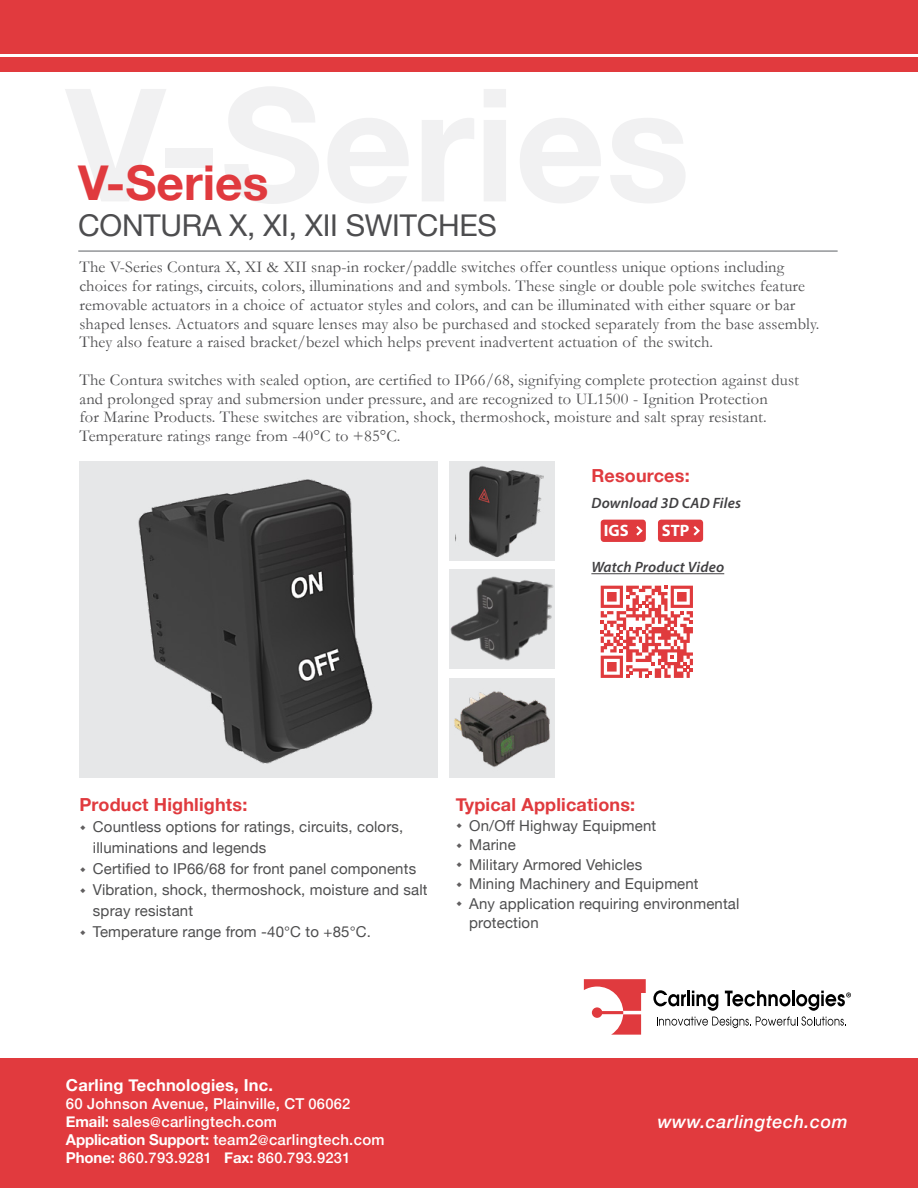
<style>
.page{position:relative;width:918px;height:1188px;background:#fff}
.page>*{position:absolute;margin:0;border:0;box-sizing:border-box;transform-origin:0 0}
.t1{font:700 48px "Helvetica Neue";color:#e03a3e}
.t2{font:30px "Helvetica Neue";letter-spacing:-.01em;color:#4d4d4f}
.t3{font:700 18px "Helvetica Neue";letter-spacing:.01em;color:#e03a3e}
.t4{font:italic 500 18px "Helvetica Neue";letter-spacing:.03em;color:#fff}
.t5{font:16.5px/18.8px "Garamond";letter-spacing:.01em;color:#4d4d4f}
.t6{font:700 16.5px "Helvetica Neue";letter-spacing:.01em;color:#fff}
.t7{font:700 16.5px "Myriad Pro";color:#fff}
.t8{font:15px/21px "Helvetica Neue";letter-spacing:.01em;color:#4e4e4f}
.t9{font:500 15px/18px "Helvetica Neue";letter-spacing:.02em;color:#fff}
.t10{font:italic 600 15px "Myriad Pro";letter-spacing:.01em;color:#414042}
.t11{font:500 14.7px "Helvetica Neue";letter-spacing:.02em;color:#fff}
.s1{font-size:14.7px}
.s2{font-weight:700}
.s3{font-size:13.5px}
.s4{font-weight:700;font-size:15px}
</style>
<div class="page">
<div style="left:0;top:57px;width:918px;height:15px;background:#e13a3e"></div>
<div style="left:0;top:0;width:918px;height:54px;background:#e13a3e"></div>
<div style="left:0;top:1058px;width:918px;height:130px;background:#e13a3e"></div>
<svg style="left:584px;top:979px;width:62px;height:56px"></svg>
<svg style="left:653px;top:990px;width:198px;height:38px"></svg>
<hr style="left:78px;top:250px;width:760px;height:2px;background:#939598">
<div style="left:79px;top:461px;width:359px;height:317px;background:#e6e7e8"></div>
<div style="left:449px;top:461px;width:106px;height:100px;background:#e6e7e8"></div>
<div style="left:449px;top:570px;width:106px;height:99px;background:#e6e7e8"></div>
<div style="left:449px;top:678px;width:106px;height:100px;background:#e6e7e8"></div>
<img style="left:138px;top:479px;width:235px;height:285px">
<img style="left:450px;top:576px;width:104px;height:85px">
<img style="left:469px;top:466px;width:74px;height:92px">
<img style="left:454px;top:691px;width:96px;height:76px">
<div style="left:601px;top:520px;width:44px;height:21px;background:#e03a3e;border-radius:3px"></div>
<div style="left:601px;top:520px;width:45px;height:22px;border:2px solid #e03a3e;border-radius:3px"></div>
<div style="left:659px;top:520px;width:43px;height:21px;background:#e03a3e;border-radius:3px"></div>
<div style="left:658px;top:520px;width:45px;height:22px;border:2px solid #e03a3e;border-radius:3px"></div>
<svg style="left:636px;top:526px;width:7px;height:10px"></svg>
<svg style="left:693px;top:526px;width:7px;height:10px"></svg>
<hr style="left:591px;top:573px;width:133px;height:1px;background:#414042">
<svg style="left:601px;top:586px;width:92px;height:92px"></svg>
<h1 class="t1" style="left:78px;top:145px;width:192px">V-Series</h1>
<h2 class="t2" style="left:78px;top:204px;width:420px">CONTURA X, XI, XII SWITCHES</h2>
<p class="t5" style="left:79px;top:258px;width:742px">The V-Series Contura X, XI &amp; XII snap-in rocker/paddle switches offer countless unique options including choices for ratings, circuits, colors, illuminations and and symbols. These single or double pole switches feature removable actuators in a choice of actuator styles and colors, and can be illuminated with either square or bar shaped lenses. Actuators and square lenses may also be purchased and stocked separately from the base assembly.<br>They also feature a raised bracket/bezel which helps prevent inadvertent actuation of the switch.</p>
<p class="t5" style="left:79px;top:370px;width:721px">The Contura switches with sealed option, are certified to IP66/68, signifying complete protection against dust and prolonged spray and submersion under pressure, and are recognized to UL1500 - Ignition Protection<br>for Marine Products. These switches are vibration, shock, thermoshock, moisture and salt spray resistant.<br>Temperature ratings range from -40°C to +85°C.</p>
<p class="t3" style="left:591px;top:462px;width:100px">Resources:</p>
<p class="t10" style="left:591px;top:493px;width:151px">Download 3D CAD Files</p>
<p class="t7" style="left:604px;top:520px;width:26px">IGS</p>
<p class="t7" style="left:662px;top:520px;width:29px">STP</p>
<p class="t10" style="left:591px;top:558px;width:134px">Watch Product Video</p>
<p class="t3" style="left:79px;top:791px;width:169px">Product Highlights:</p>
<p class="t8" style="left:93px;top:817px;width:336px">Countless options for ratings, circuits, colors, illuminations and legends<br>Certified to IP66/68 for front panel components Vibration, shock, thermoshock, moisture and salt spray resistant<br>Temperature range from -40°C to +85°C.</p>
<p class="t3" style="left:456px;top:791px;width:181px">Typical Applications:</p>
<p class="t8" style="left:469px;top:817px;width:272px;line-height:19.5px">On/Off Highway Equipment<br>Marine<br>Military Armored Vehicles<br>Mining Machinery and Equipment<br>Any application requiring environmental protection</p>
<p class="t6" style="left:66px;top:1072px;width:208px">Carling Technologies, Inc.</p>
<p class="t9" style="left:66px;top:1093px;width:320px">60 Johnson Avenue, Plainville, CT <span class="s1">06062<br></span><span class="s2">Email:</span> sales<span class="s3">@</span>carlingtech.com<br><span class="s2">Application Support:</span> team2<span class="s3">@</span>carlingtech.com</p>
<p class="t11" style="left:66px;top:1146px;width:286px"><span class="s4">Phone:</span> 860.793.9281 <span class="s4">Fax:</span> 860.793.9231</p>
<p class="t4" style="left:658px;top:1106px;width:192px">www.carlingtech.com</p>
</div>
